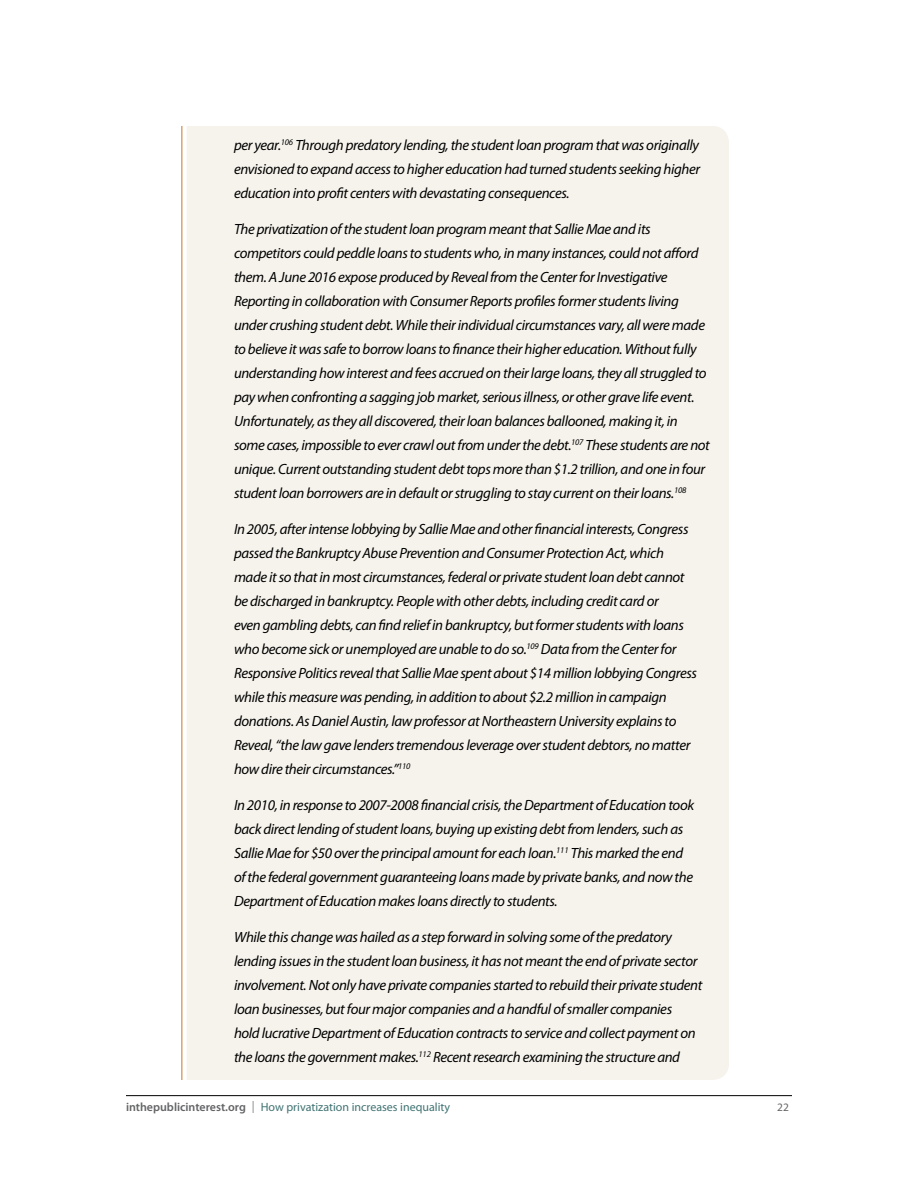
<style>
.page{position:relative;width:918px;height:1188px;background:#fff}
.page>*{position:absolute;margin:0;border:0;box-sizing:border-box;transform-origin:0 0}
.Main_body{font:italic 14.85px/24px "Myriad Pro";letter-spacing:-.025em;color:#000}
.t1{font:12px "Myriad Pro";color:#407372}
.t2{font:11.4px "Myriad Pro";color:#636466}
.s1{font-weight:600;color:#636466}
.s2{color:#808285}
</style>
<div class="page">
<hr style="left:126px;top:1095px;width:666px;height:1px;background:#000">
<div style="left:187px;top:126px;width:542px;height:954px;background:#f6f3ec"></div>
<hr style="left:182px;top:126px;width:1px;height:954px;background:#c87529">
<p class="Main_body" style="left:234px;top:133px;width:468px;text-align:justify">per year.<sup>106</sup> Through predatory lending, the student loan program that was originally envisioned to expand access to higher education had turned students seeking higher education into profit centers with devastating consequences.</p>
<p class="Main_body" style="left:234px;top:217px;width:477px">The privatization of the student loan program meant that Sallie Mae and its competitors could peddle loans to students who, in many instances, could not afford them. A June 2016 expose produced by Reveal from the Center for Investigative Reporting in collaboration with Consumer Reports profiles former students living under crushing student debt. While their individual circumstances vary, all were made to believe it was safe to borrow loans to finance their higher education. Without fully understanding how interest and fees accrued on their large loans, they all struggled to pay when confronting a sagging job market, serious illness, or other grave life event.<br>Unfortunately, as they all discovered, their loan balances ballooned, making it, in some cases, impossible to ever crawl out from under the debt.<sup>107</sup> These students are not unique. Current outstanding student debt tops more than $1.2 trillion, and one in four student loan borrowers are in default or struggling to stay current on their loans.<sup>108</sup></p>
<p class="Main_body" style="left:234px;top:517px;width:465px">In 2005, after intense lobbying by Sallie Mae and other financial interests, Congress passed the Bankruptcy Abuse Prevention and Consumer Protection Act, which made it so that in most circumstances, federal or private student loan debt cannot be discharged in bankruptcy. People with other debts, including credit card or<br>even gambling debts, can find relief in bankruptcy, but former students with loans who become sick or unemployed are unable to do so.<sup>109</sup> Data from the Center for Responsive Politics reveal that Sallie Mae spent about $14 million lobbying Congress while this measure was pending, in addition to about $2.2 million in campaign donations. As Daniel Austin, law professor at Northeastern University explains to Reveal, “the law gave lenders tremendous leverage over student debtors, no matter how dire their circumstances.”<sup>110</sup></p>
<p class="Main_body" style="left:234px;top:793px;width:462px">In 2010, in response to 2007-2008 financial crisis, the Department of Education took back direct lending of student loans, buying up existing debt from lenders, such as Sallie Mae for $50 over the principal amount for each loan.<sup>111</sup> This marked the end of the federal government guaranteeing loans made by private banks, and now the Department of Education makes loans directly to students.</p>
<p class="Main_body" style="left:234px;top:925px;width:470px">While this change was hailed as a step forward in solving some of the predatory lending issues in the student loan business, it has not meant the end of private sector involvement. Not only have private companies started to rebuild their private student loan businesses, but four major companies and a handful of smaller companies<br>hold lucrative Department of Education contracts to service and collect payment on the loans the government makes.<sup>112</sup> Recent research examining the structure and</p>
<p class="t1" style="left:126px;top:1099px;width:326px"><span class="s1">inthepublicinterest.org</span> <span class="s2">|</span> How privatization increases inequality</p>
<p class="t2" style="left:777px;top:1100px;width:13px">22</p>
</div>
